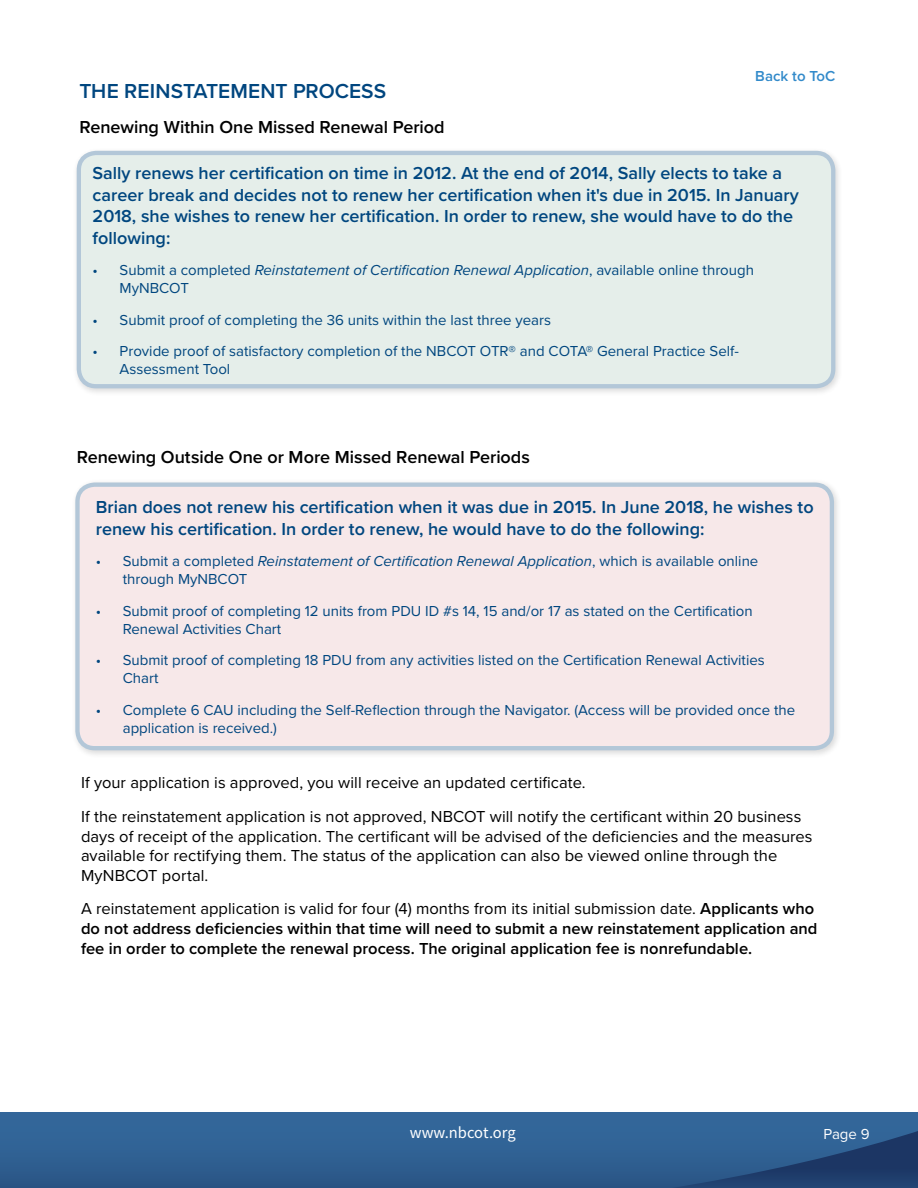
<style>
.page{position:relative;width:918px;height:1188px;background:#fff}
.page>*{position:absolute;margin:0;border:0;box-sizing:border-box;transform-origin:0 0}
.t1{font:600 21px "Proxima Nova";color:#00467f}
.t2{font:600 18px/21.6px "Proxima Nova";color:#00467f}
.t3{font:600 18px "Proxima Nova";letter-spacing:-.005em;color:#000}
.t4{font:16.5px/19.8px "Proxima Nova";letter-spacing:.005em;color:#000}
.t5{font:600 16.5px/19.8px "Proxima Nova";color:#000}
.t6{font:16.5px "Source Sans Pro";color:#fff}
.t7{font:15px/18px "Proxima Nova";color:#00467f}
.t8{font:600 15px "Proxima Nova";color:#328aca}
.t9{font:15px "Proxima Nova";color:#fff}
.s1{font-style:italic}
.s2{font-weight:400}
</style>
<div class="page">
<div style="left:0;top:1113px;width:918px;height:75px;background:#369"></div>
<svg style="left:1px;top:1131px;width:917px;height:57px"></svg>
<svg style="left:0;top:1163px;width:1px;height:25px"></svg>
<div style="left:72px;top:146px;width:772px;height:251px;background:#000;opacity:.5"></div>
<div style="left:79px;top:153px;width:754px;height:233px;background:#e5eeea;border-radius:17px"></div>
<div style="left:77px;top:151px;width:758px;height:237px;border:4px solid #00467f;border-radius:17px"></div>
<div style="left:71px;top:478px;width:772px;height:281px;background:#000;opacity:.5"></div>
<div style="left:77px;top:485px;width:755px;height:263px;background:#f7e8e9;border-radius:17px"></div>
<div style="left:75px;top:482px;width:759px;height:268px;border:4px solid #00467f;border-radius:17px"></div>
<h1 class="t1" style="left:79px;top:78px;width:308px">THE REINSTATEMENT PROCESS</h1>
<p class="t3" style="left:79px;top:116px;width:367px">Renewing Within One Missed Renewal Period</p>
<p class="t8" style="left:755px;top:67px;width:82px">Back to ToC</p>
<p class="t2" style="left:93px;top:163px;width:708px">Sally renews her certification on time in 2012. At the end of 2014, Sally elects to take a career break and decides not to renew her certification when it's due in 2015. In January 2018, she wishes to renew her certification. In order to renew, she would have to do the following:</p>
<p class="t7" style="left:120px;top:262px;width:636px;text-indent:-27px">• Submit a completed <span class="s1">Reinstatement of Certification Renewal Application</span>, available online through<br>MyNBCOT</p>
<p class="t7" style="left:93px;top:311px;width:460px">• Submit proof of completing the 36 units within the last three years</p>
<p class="t7" style="left:120px;top:343px;width:621px;text-indent:-27px">• Provide proof of satisfactory completion of the NBCOT OTR® and COTA® General Practice Self-<br>Assessment Tool</p>
<p class="t3" style="left:77px;top:447px;width:455px">Renewing Outside One or More Missed Renewal Periods</p>
<p class="t2" style="left:96px;top:497px;width:719px">Brian does not renew his certification when it was due in 2015. In June 2018, he wishes to renew his certification. In order to renew, he would have to do the following:</p>
<p class="t7" style="left:123px;top:552px;width:637px;text-indent:-27px">• Submit a completed <span class="s1">Reinstatement of Certification Renewal Application</span>, which is available online through MyNBCOT</p>
<p class="t7" style="left:123px;top:602px;width:632px;text-indent:-27px">• Submit proof of completing 12 units from PDU ID #s 14, 15 and/or 17 as stated on the Certification<br>Renewal Activities Chart</p>
<p class="t7" style="left:123px;top:651px;width:644px;text-indent:-27px">• Submit proof of completing 18 PDU from any activities listed on the Certification Renewal Activities<br>Chart</p>
<p class="t7" style="left:123px;top:701px;width:674px;text-indent:-27px">• Complete 6 CAU including the Self-Reflection through the Navigator. (Access will be provided once the application is received.)</p>
<p class="t4" style="left:81px;top:767px;width:722px;line-height:33.3px">If your application is approved, you will receive an updated certificate.<br>If the reinstatement application is not approved, NBCOT will notify the certificant within 20 business</p>
<p class="t4" style="left:81px;top:827px;width:733px">days of receipt of the application. The certificant will be advised of the deficiencies and the measures available for rectifying them. The status of the application can also be viewed online through the<br>MyNBCOT portal.</p>
<p class="t5" style="left:81px;top:899px;width:738px"><span class="s2">A reinstatement application is valid for four (4) months from its initial submission date.</span> Applicants who do not address deficiencies within that time will need to submit a new reinstatement application and fee in order to complete the renewal process. The original application fee is nonrefundable.</p>
<p class="t6" style="left:410px;top:1122px;width:107px">www.nbcot.org</p>
<p class="t9" style="left:824px;top:1125px;width:48px">Page 9</p>
</div>
